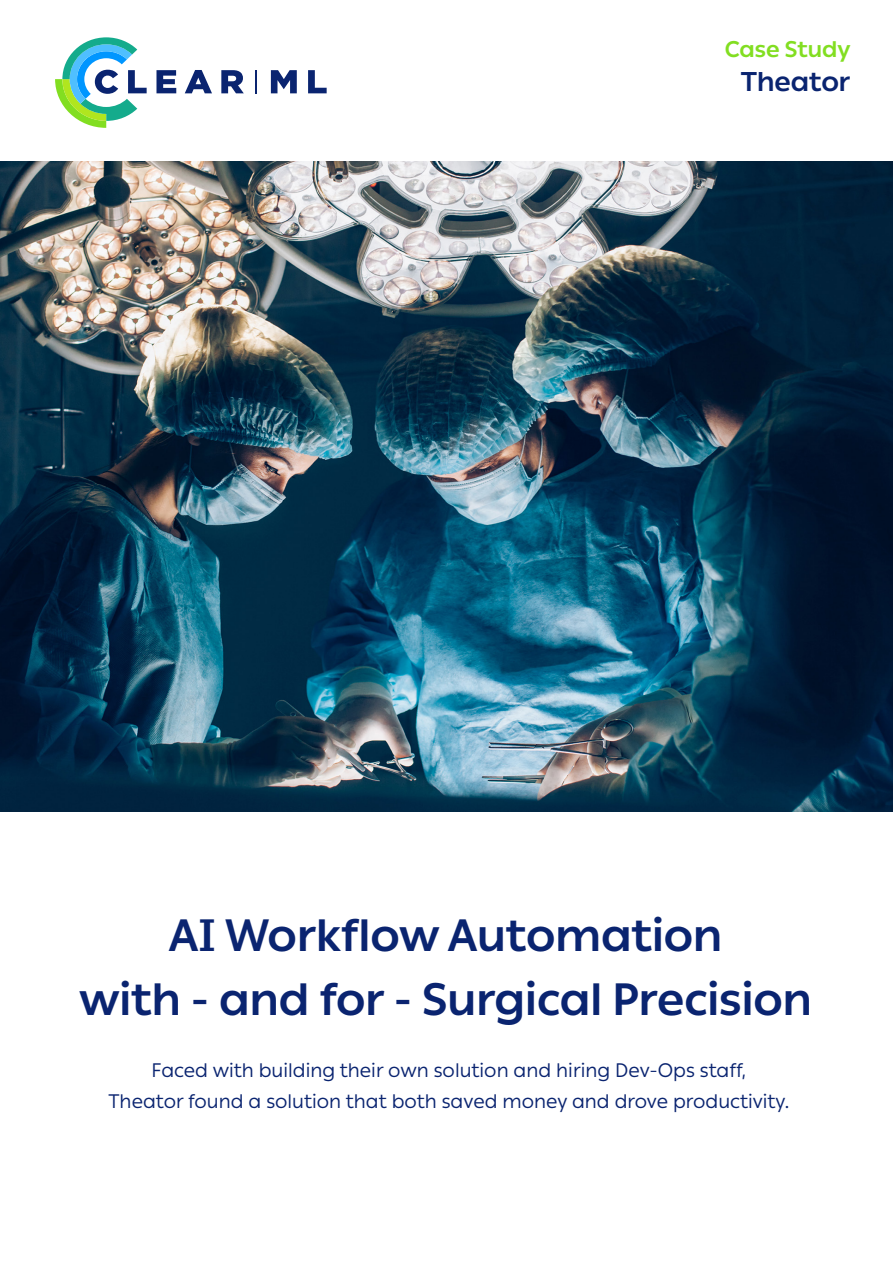
<style>
.page{position:relative;width:893px;height:1263px;background:#fff}
.page>*{position:absolute;margin:0;border:0;box-sizing:border-box;transform-origin:0 0}
.Text{font:700 45px "Ping L";color:#0a2470}
.Text-2{font:700 27px "Ping L";color:#0a2470}
.Text-3{font:700 22.5px "Ping L";color:#82de21}
.Text-4{font:19.5px/31.5px "Ping L";color:#0a2470;text-align:center}
</style>
<div class="page">
<img style="left:0;top:162px;width:893px;height:650px">
<svg style="left:156px;top:70px;width:20px;height:23px"></svg>
<svg style="left:185px;top:70px;width:27px;height:23px"></svg>
<svg style="left:221px;top:70px;width:23px;height:23px"></svg>
<hr style="left:255px;top:70px;width:2px;height:24px;background:#0a2470">
<svg style="left:271px;top:70px;width:26px;height:23px"></svg>
<svg style="left:308px;top:70px;width:19px;height:23px"></svg>
<svg style="left:55px;top:37px;width:92px;height:91px"></svg>
<p class="Text-3" style="left:725px;top:32px;width:127px">Case Study</p>
<p class="Text-2" style="left:741px;top:61px;width:111px">Theator</p>
<p class="Text" style="left:169px;top:901px;width:555px">AI Workflow Automation</p>
<p class="Text" style="left:79px;top:965px;width:734px">with - and for - Surgical Precision</p>
<p class="Text-4" style="left:109px;top:1053px;width:682px">Faced with building their own solution and hiring Dev-Ops staff,<br>Theator found a solution that both saved money and drove productivity.</p>
</div>
